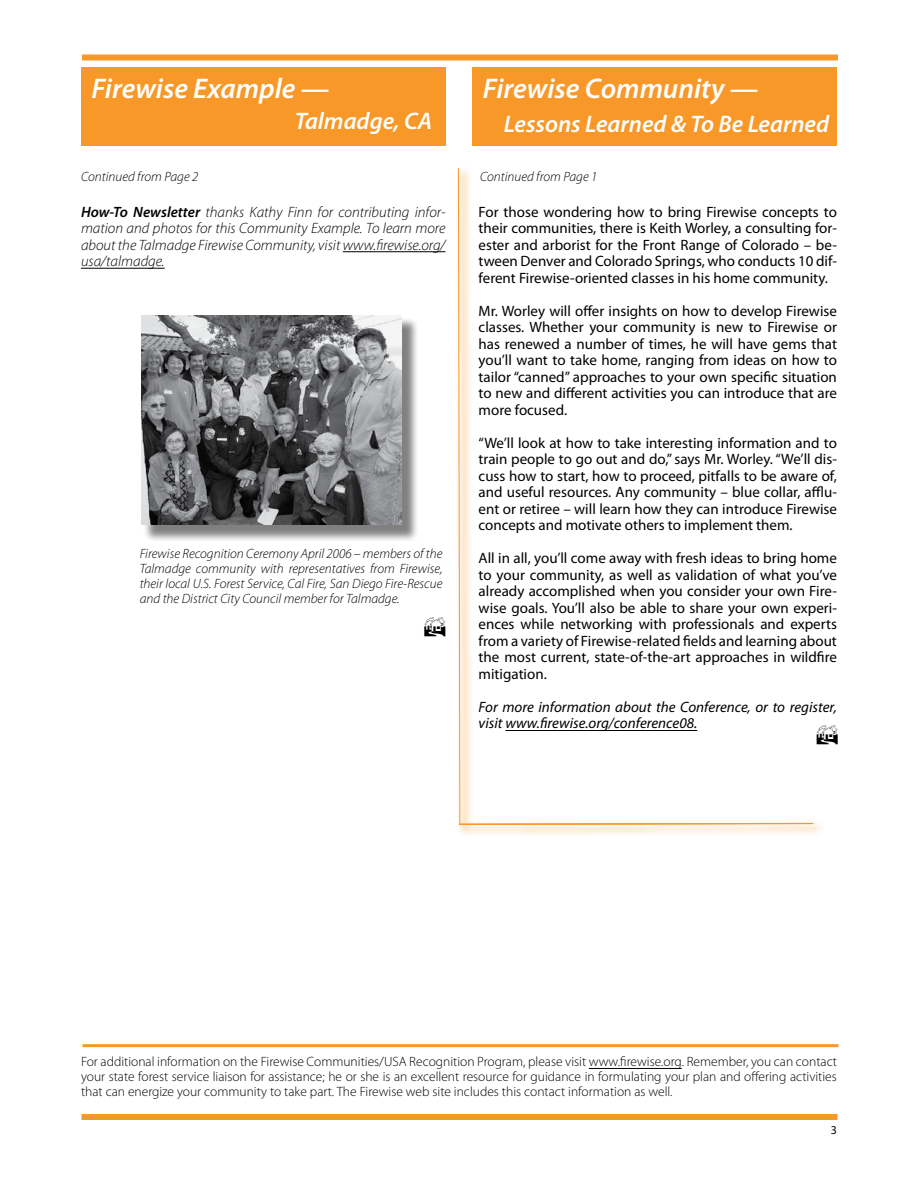
<style>
.page{position:relative;width:918px;height:1188px;background:#fff}
.page>*{position:absolute;margin:0;border:0;box-sizing:border-box;transform-origin:0 0}
.t1{font:italic 600 28.5px "Myriad Pro";color:#fff}
.t2{font:italic 600 24px "Myriad Pro";color:#fff}
.t3{font:15px/16.5px "Myriad Pro";color:#000;text-align:justify}
.t4{font:italic 300 15px/16.5px "Myriad Pro";color:#000;text-align:justify}
.t5{font:italic 15px/16.5px "Myriad Pro";color:#000}
.t6{font:300 13.5px/15px "Myriad Pro";color:#000;text-align:justify}
.t7{font:italic 300 13.5px/15px "Myriad Pro";color:#000;text-align:justify}
.t8{font:12px "Myriad Pro";color:#000}
.s1{font-weight:600}
</style>
<div class="page">
<div style="left:81px;top:1114px;width:756px;height:6px;background:#f89828"></div>
<div style="left:82px;top:54px;width:756px;height:6px;background:#f89828"></div>
<hr style="left:589px;top:1068px;width:93px;height:1px;background:#000">
<hr style="left:82px;top:1044px;width:756px;height:3px;background:#f89828">
<div style="left:472px;top:68px;width:365px;height:78px;background:#f89828"></div>
<div style="left:81px;top:68px;width:365px;height:78px;background:#f89828"></div>
<hr style="left:343px;top:251px;width:103px;height:1px;background:#000">
<hr style="left:81px;top:268px;width:84px;height:1px;background:#000">
<div style="left:142px;top:315px;width:276px;height:225px;background:#000;opacity:.5"></div>
<img style="left:142px;top:315px;width:260px;height:210px">
<div style="left:455px;top:819px;width:368px;height:17px;background:linear-gradient(to right,#fef3e6,#fef4e8)"></div>
<svg style="left:458px;top:168px;width:365px;height:657px"></svg>
<h1 class="t1" style="left:91px;top:70px;width:239px">Firewise Example —</h1>
<h2 class="t2" style="left:295px;top:106px;width:139px">Talmadge, CA</h2>
<p class="t7" style="left:81px;top:169px;width:119px">Continued from Page 2</p>
<p class="t4" style="left:81px;top:203px;width:366px"><span class="s1">How-To Newsletter</span> thanks Kathy Finn for contributing infor&shy;mation and photos for this Community Example. To learn more about the Talmadge Firewise Community, visit www.firewise.org/ usa/talmadge.</p>
<p class="t7" style="left:140px;top:546px;width:304px">Firewise Recognition Ceremony April 2006 – members of the Talmadge community with representatives from Firewise, their local U.S. Forest Service, Cal Fire, San Diego Fire-Rescue and the District City Council member for Talmadge.</p>
<h1 class="t1" style="left:483px;top:70px;width:277px">Firewise Community —</h1>
<h2 class="t2" style="left:504px;top:109px;width:327px">Lessons Learned &amp; To Be Learned</h2>
<p class="t7" style="left:480px;top:169px;width:119px">Continued from Page 1</p>
<p class="t3" style="left:479px;top:203px;width:360px">For those wondering how to bring Firewise concepts to their communities, there is Keith Worley, a consulting for&shy;ester and arborist for the Front Range of Colorado – be&shy;tween Denver and Colorado Springs, who conducts 10 dif&shy;ferent Firewise-oriented classes in his home community.</p>
<p class="t3" style="left:479px;top:302px;width:360px">Mr. Worley will offer insights on how to develop Firewise classes. Whether your community is new to Firewise or has renewed a number of times, he will have gems that you’ll want to take home, ranging from ideas on how to tailor “canned” approaches to your own specific situation to new and different activities you can introduce that are more focused.</p>
<p class="t3" style="left:479px;top:434px;width:360px">“We’ll look at how to take interesting information and to train people to go out and do,” says Mr. Worley. “We’ll dis&shy;cuss how to start, how to proceed, pitfalls to be aware of, and useful resources. Any community – blue collar, afflu&shy;ent or retiree – will learn how they can introduce Firewise concepts and motivate others to implement them.</p>
<p class="t3" style="left:479px;top:550px;width:360px">All in all, you’ll come away with fresh ideas to bring home to your community, as well as validation of what you’ve already accomplished when you consider your own Fire&shy;wise goals. You’ll also be able to share your own experi&shy;ences while networking with professionals and experts from a variety of Firewise-related fields and learning about the most current, state-of-the-art approaches in wildfire mitigation.</p>
<p class="t5" style="left:479px;top:698px;width:360px">For more information about the Conference, or to register, visit www.firewise.org/conference08.</p>
<p class="t6" style="left:81px;top:1054px;width:758px">For additional information on the Firewise Communities/USA Recognition Program, please visit www.firewise.org. Remember, you can contact your state forest service liaison for assistance; he or she is an excellent resource for guidance in formulating your plan and offering activities that can energize your community to take part. The Firewise web site includes this contact information as well.</p>
<p class="t8" style="left:831px;top:1123px;width:8px">3</p>
</div>
